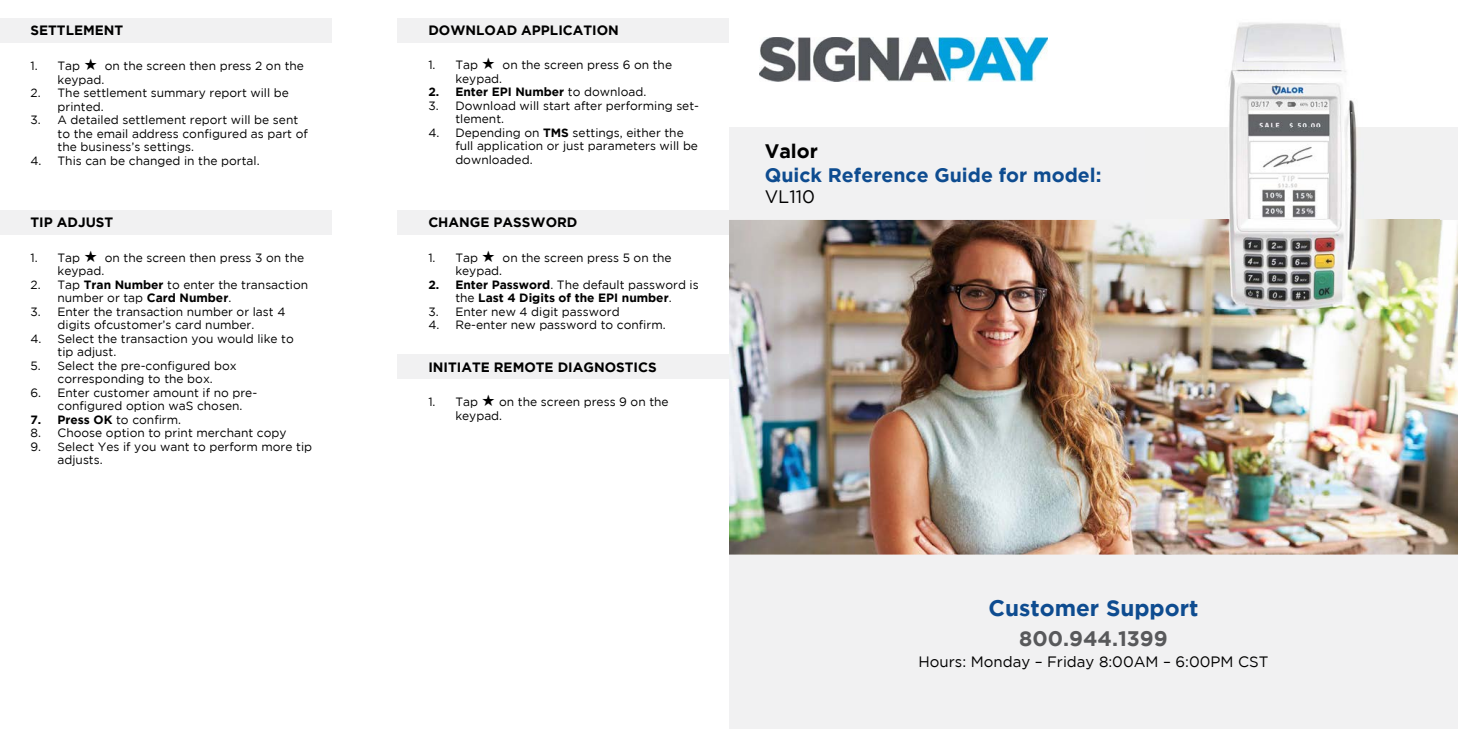
<style>
.page{position:relative;width:1458px;height:729px;background:#fff}
.page>*{position:absolute;margin:0;border:0;box-sizing:border-box;transform-origin:0 0}
.t1{font:700 22.5px "Gotham";color:#0e4c90}
.t2{font:700 21px "Gotham";color:#58595b}
.t3{font:700 19.5px "Gotham";color:#0e4c90}
.t4{font:700 19.5px "Gotham";color:#000}
.t5{font:18px "Gotham";color:#000}
.t6{font:15px "Gotham";color:#000}
.t7{font:700 13.5px "Gotham";color:#000}
.t8{font:12px/13.5px "Gotham";color:#000}
.t9{font:700 12px/13.5px "Gotham";color:#000;text-align:center}
.s1{font-weight:700}
.s2{font-weight:400}
</style>
<div class="page">
<div style="left:729px;top:127px;width:729px;height:602px;background:#f1f1f2"></div>
<img style="left:729px;top:220px;width:729px;height:335px">
<img style="left:1145px;top:22px;width:295px;height:287px">
<img style="left:759px;top:37px;width:289px;height:44px">
<div style="left:0;top:18px;width:331px;height:25px;background:#f1f1f2"></div>
<div style="left:398px;top:18px;width:331px;height:25px;background:#f1f1f2"></div>
<div style="left:0;top:210px;width:331px;height:25px;background:#f1f1f2"></div>
<div style="left:398px;top:210px;width:331px;height:25px;background:#f1f1f2"></div>
<div style="left:398px;top:354px;width:331px;height:25px;background:#f1f1f2"></div>
<p class="t7" style="left:31px;top:23px;width:94px">SETTLEMENT</p>
<p class="t8" style="left:58px;top:59px;width:248px;text-indent:-27px">1. Tap ★ on the screen then press 2 on the keypad.</p>
<p class="t8" style="left:58px;top:86px;width:233px;text-indent:-27px">2. The settlement summary report will be printed.</p>
<p class="t8" style="left:58px;top:113px;width:252px;text-indent:-27px">3. A detailed settlement report will be sent to the email address configured as part of the business’s settings.</p>
<p class="t8" style="left:31px;top:153px;width:231px">4. This can be changed in the portal.</p>
<p class="t7" style="left:31px;top:214px;width:84px">TIP ADJUST</p>
<p class="t8" style="left:58px;top:251px;width:248px;text-indent:-27px">1. Tap ★ on the screen then press 3 on the keypad.</p>
<p class="t8" style="left:58px;top:278px;width:252px;text-indent:-27px">2. Tap <span class="s1">Tran Number</span> to enter the transaction number or tap <span class="s1">Card Number</span>.</p>
<p class="t8" style="left:31px;top:305px;width:256px;text-align:center">3. Enter the transaction number or last 4 digits ofcustomer’s card number.</p>
<p class="t8" style="left:58px;top:332px;width:238px;text-indent:-27px">4. Select the transaction you would like to tip adjust.</p>
<p class="t8" style="left:31px;top:359px;width:208px;text-align:center">5. Select the pre-configured box corresponding to the box.</p>
<p class="t8" style="left:58px;top:386px;width:201px;text-indent:-27px">6. Enter customer amount if no pre&shy;configured option waS chosen.</p>
<p class="t8" style="left:31px;top:413px;width:152px"><span class="s1">7. Press OK</span> to confirm.</p>
<p class="t8" style="left:31px;top:426px;width:257px">8. Choose option to print merchant copy</p>
<p class="t8" style="left:58px;top:440px;width:256px;text-indent:-27px">9. Select Yes if you want to perform more tip adjusts.</p>
<p class="t7" style="left:428px;top:23px;width:192px">DOWNLOAD APPLICATION</p>
<p class="t8" style="left:455px;top:58px;width:218px;text-indent:-27px">1. Tap ★ on the screen press 6 on the keypad.</p>
<p class="t9" style="left:428px;top:85px;width:219px">2. Enter EPI Number <span class="s2">to download.</span></p>
<p class="t8" style="left:455px;top:99px;width:245px;text-indent:-27px">3. Download will start after performing set&shy;tlement.</p>
<p class="t8" style="left:455px;top:126px;width:244px;text-indent:-27px">4. Depending on <span class="s1">TMS</span> settings, either the full application or just parameters will be downloaded.</p>
<p class="t7" style="left:428px;top:214px;width:151px">CHANGE PASSWORD</p>
<p class="t8" style="left:455px;top:251px;width:218px;text-indent:-27px">1. Tap ★ on the screen press 5 on the keypad.</p>
<p class="t9" style="left:428px;top:277px;width:272px">2. Enter Password<span class="s2">. The default password is the</span> Last 4 Digits of the EPI number<span class="s2">.</span></p>
<p class="t8" style="left:428px;top:305px;width:193px">3. Enter new 4 digit password</p>
<p class="t8" style="left:428px;top:318px;width:239px">4. Re-enter new password to confirm.</p>
<p class="t7" style="left:428px;top:359px;width:230px">INITIATE REMOTE DIAGNOSTICS</p>
<p class="t8" style="left:455px;top:395px;width:215px;text-indent:-27px">1. Tap ★ on the screen press 9 on the keypad.</p>
<h3 class="t4" style="left:765px;top:140px;width:55px">Valor</h3>
<h3 class="t3" style="left:765px;top:164px;width:338px">Quick Reference Guide for model:</h3>
<h3 class="t5" style="left:765px;top:187px;width:52px">VL110</h3>
<h1 class="t1" style="left:989px;top:595px;width:211px">Customer Support</h1>
<h2 class="t2" style="left:1019px;top:627px;width:150px">800.944.1399</h2>
<p class="t6" style="left:919px;top:654px;width:351px">Hours: Monday – Friday 8:00AM – 6:00PM CST</p>
</div>
